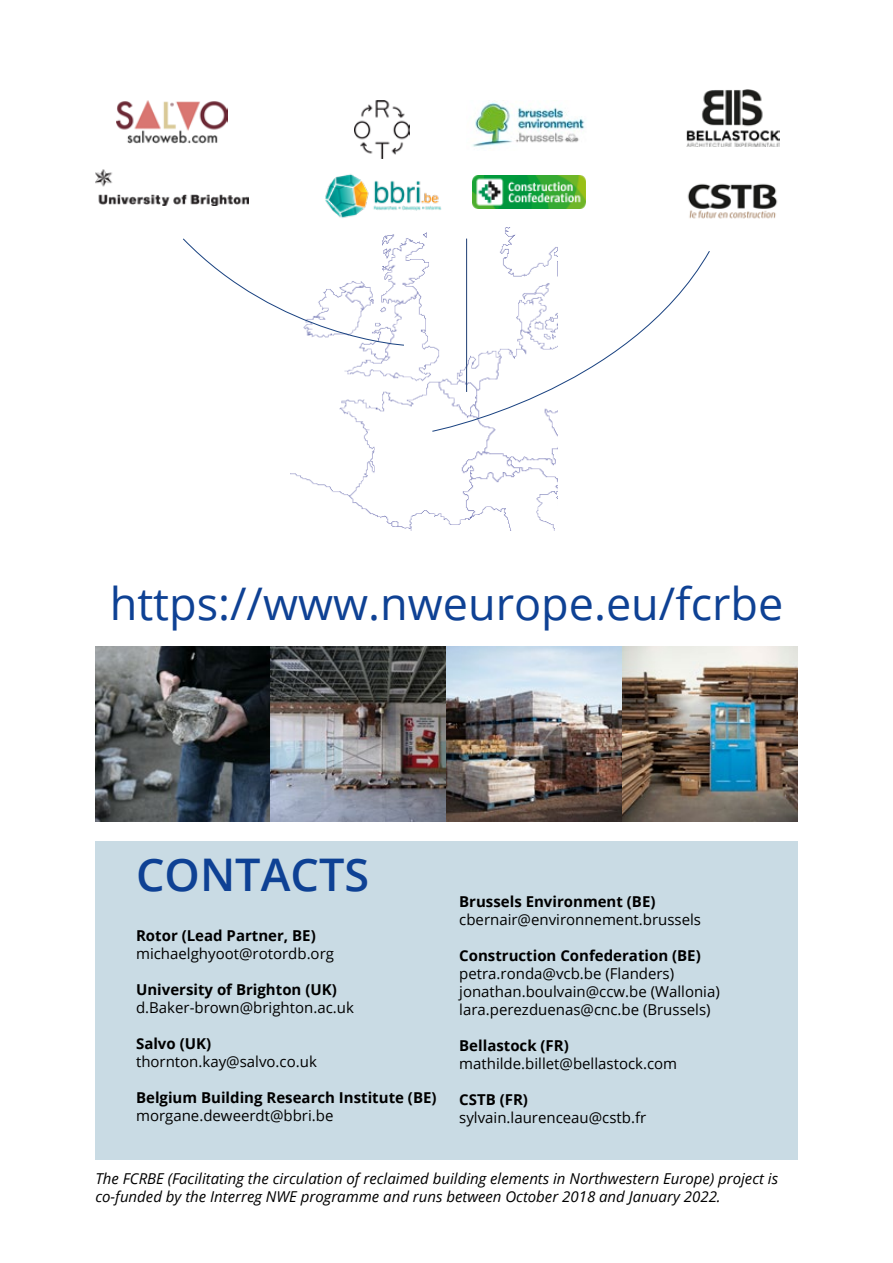
<style>
.page{position:relative;width:893px;height:1263px;background:#fff}
.page>*{position:absolute;margin:0;border:0;box-sizing:border-box;transform-origin:0 0}
.t1{font:45px "Open Sans";color:#0e4194}
.t2{font:600 45px "Open Sans";color:#0e4194}
.t3{font:15px/18px "Open Sans";color:#000}
.t4{font:italic 15px/18px "Open Sans";color:#000}
.t5{font:700 15px "Open Sans";color:#000}
</style>
<div class="page">
<img style="left:95px;top:169px;width:153px;height:37px">
<div style="left:95px;top:841px;width:702px;height:319px;background:#c9dbe4"></div>
<img style="left:290px;top:228px;width:268px;height:302px">
<img style="left:686px;top:90px;width:93px;height:56px">
<img style="left:325px;top:174px;width:117px;height:44px">
<img style="left:472px;top:101px;width:113px;height:46px">
<img style="left:117px;top:101px;width:110px;height:42px">
<img style="left:687px;top:183px;width:91px;height:36px">
<img style="left:354px;top:100px;width:56px;height:58px">
<img style="left:472px;top:176px;width:114px;height:32px">
<img style="left:95px;top:646px;width:702px;height:175px">
<svg style="left:183px;top:238px;width:222px;height:108px"></svg>
<svg style="left:432px;top:250px;width:278px;height:182px"></svg>
<hr style="left:466px;top:239px;width:1px;height:153px;background:#1d3c72">
<h1 class="t1" style="left:110px;top:572px;width:675px">https://www.nweurope.eu/fcrbe</h1>
<h1 class="t2" style="left:136px;top:844px;width:235px">CONTACTS</h1>
<p class="t5" style="left:136px;top:924px;width:181px">Rotor (Lead Partner, BE)</p>
<p class="t3" style="left:136px;top:944px;width:199px">michaelghyoot@rotordb.org</p>
<p class="t5" style="left:136px;top:978px;width:202px">University of Brighton (UK)</p>
<p class="t3" style="left:136px;top:998px;width:219px">d.Baker-brown@brighton.ac.uk</p>
<p class="t5" style="left:136px;top:1032px;width:77px">Salvo (UK)</p>
<p class="t3" style="left:136px;top:1052px;width:182px">thornton.kay@salvo.co.uk</p>
<p class="t5" style="left:136px;top:1086px;width:302px">Belgium Building Research Institute (BE)</p>
<p class="t3" style="left:136px;top:1106px;width:199px">morgane.deweerdt@bbri.be</p>
<p class="t5" style="left:459px;top:890px;width:198px">Brussels Environment (BE)</p>
<p class="t3" style="left:459px;top:910px;width:243px">cbernair@environnement.brussels</p>
<p class="t5" style="left:459px;top:944px;width:243px">Construction Confederation (BE)</p>
<p class="t3" style="left:459px;top:964px;width:262px">petra.ronda@vcb.be (Flanders) jonathan.boulvain@ccw.be (Wallonia) lara.perezduenas@cnc.be (Brussels)</p>
<p class="t5" style="left:459px;top:1034px;width:111px">Bellastock (FR)</p>
<p class="t3" style="left:459px;top:1054px;width:219px">mathilde.billet@bellastock.com</p>
<p class="t5" style="left:459px;top:1088px;width:70px">CSTB (FR)</p>
<p class="t3" style="left:459px;top:1108px;width:189px">sylvain.laurenceau@cstb.fr</p>
<p class="t4" style="left:95px;top:1169px;width:684px">The FCRBE (Facilitating the circulation of reclaimed building elements in Northwestern Europe) project is co-funded by the Interreg NWE programme and runs between October 2018 and January 2022.</p>
</div>
